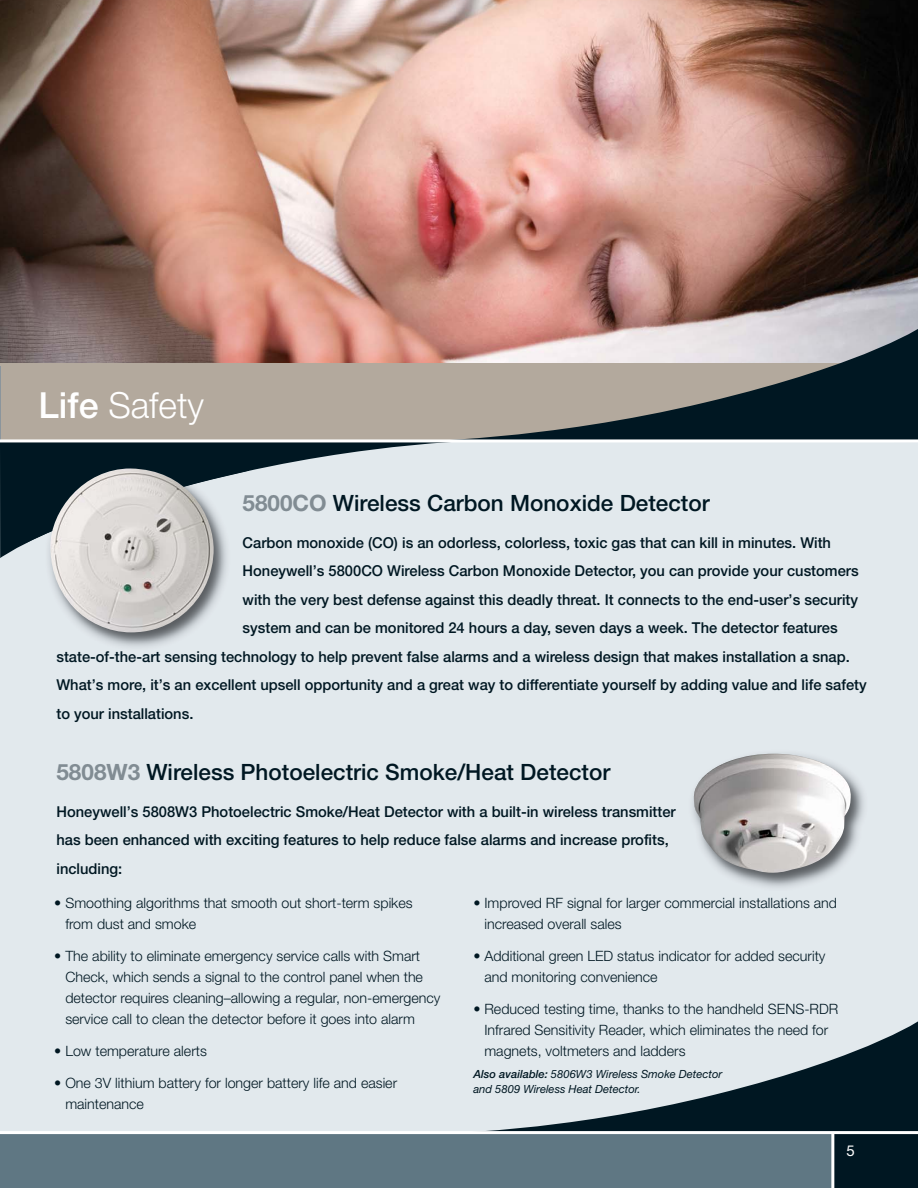
<style>
.page{position:relative;width:918px;height:1188px;background:#fff}
.page>*{position:absolute;margin:0;border:0;box-sizing:border-box;transform-origin:0 0}
.t1{font:300 36px "Helvetica Neue";color:#fff}
.t2{font:500 22.5px "Helvetica Neue";color:#001722}
.t3{font:500 15px/28.5px "Helvetica Neue";color:#001722}
.t4{font:15px "Helvetica Neue";color:#fff}
.t5{font:300 14.25px/21px "Helvetica Neue";color:#001722}
.t6{font:italic 11.25px/15px "Helvetica Neue";color:#001722}
.s1{font-weight:500}
.s2{font-weight:700;color:#818c93}
</style>
<div class="page">
<div style="left:0;top:416px;width:918px;height:715px;background:#e2e9ed"></div>
<img style="left:0;top:0;width:918px;height:363px">
<svg style="left:0;top:442px;width:503px;height:116px"></svg>
<div style="left:0;top:1133px;width:918px;height:55px;background:#5f7783"></div>
<div style="left:833px;top:1133px;width:85px;height:55px;background:#001722"></div>
<hr style="left:831px;top:1134px;width:3px;height:54px;background:#fff">
<div style="left:0;top:363px;width:918px;height:79px;background:#b3a99d"></div>
<svg style="left:404px;top:324px;width:514px;height:115px"></svg>
<hr style="left:0;top:439px;width:918px;height:3px;background:#fff">
<svg style="left:486px;top:1021px;width:432px;height:110px"></svg>
<hr style="left:0;top:1131px;width:918px;height:3px;background:#fff">
<img style="left:27px;top:543px;width:222px;height:104px">
<img style="left:27px;top:455px;width:222px;height:88px">
<img style="left:50px;top:468px;width:164px;height:164px">
<img style="left:692px;top:753px;width:172px;height:135px">
<img style="left:694px;top:754px;width:157px;height:119px">
<h1 class="t1" style="left:38px;top:383px;width:167px"><span class="s1">Life</span> Safety</h1>
<h2 class="t2" style="left:243px;top:490px;width:469px"><span class="s2">5800CO</span> Wireless Carbon Monoxide Detector</h2>
<p class="t3" style="left:243px;top:528px;width:590px">Carbon monoxide (CO) is an odorless, colorless, toxic gas that can kill in minutes. With</p>
<p class="t3" style="left:243px;top:557px;width:618px">Honeywell’s 5800CO Wireless Carbon Monoxide Detector, you can provide your customers</p>
<p class="t3" style="left:243px;top:585px;width:617px">with the very best defense against this deadly threat. It connects to the end-user’s security</p>
<p class="t3" style="left:243px;top:614px;width:597px">system and can be monitored 24 hours a day, seven days a week. The detector features</p>
<p class="t3" style="left:56px;top:642px;width:795px">state-of-the-art sensing technology to help prevent false alarms and a wireless design that makes installation a snap.</p>
<p class="t3" style="left:56px;top:671px;width:812px">What’s more, it’s an excellent upsell opportunity and a great way to differentiate yourself by adding value and life safety</p>
<p class="t3" style="left:56px;top:699px;width:138px">to your installations.</p>
<h2 class="t2" style="left:56px;top:759px;width:555px"><span class="s2">5808W3</span> Wireless Photoelectric Smoke/Heat Detector</h2>
<p class="t3" style="left:56px;top:797px;width:621px">Honeywell’s 5808W3 Photoelectric Smoke/Heat Detector with a built-in wireless transmitter has been enhanced with exciting features to help reduce false alarms and increase profits, including:</p>
<p class="t5" style="left:65px;top:892px;width:349px;text-indent:-11px">• Smoothing algorithms that smooth out short-term spikes from dust and smoke</p>
<p class="t5" style="left:65px;top:945px;width:377px;text-indent:-11px">• The ability to eliminate emergency service calls with Smart Check, which sends a signal to the control panel when the detector requires cleaning–allowing a regular, non-emergency service call to clean the detector before it goes into alarm</p>
<p class="t5" style="left:54px;top:1040px;width:154px">• Low temperature alerts</p>
<p class="t5" style="left:65px;top:1072px;width:333px;text-indent:-11px">• One 3V lithium battery for longer battery life and easier maintenance</p>
<p class="t5" style="left:484px;top:892px;width:354px;text-indent:-11px">• Improved RF signal for larger commercial installations and increased overall sales</p>
<p class="t5" style="left:484px;top:945px;width:343px;text-indent:-11px">• Additional green LED status indicator for added security and monitoring convenience</p>
<p class="t5" style="left:484px;top:998px;width:355px;text-indent:-11px">• Reduced testing time, thanks to the handheld SENS-RDR<br>Infrared Sensitivity Reader, which eliminates the need for magnets, voltmeters and ladders</p>
<p class="t6" style="left:473px;top:1067px;width:250px"><span class="s1">Also available:</span> 5806W3 Wireless Smoke Detector and 5809 Wireless Heat Detector.</p>
<p class="t4" style="left:847px;top:1142px;width:10px">5</p>
</div>
